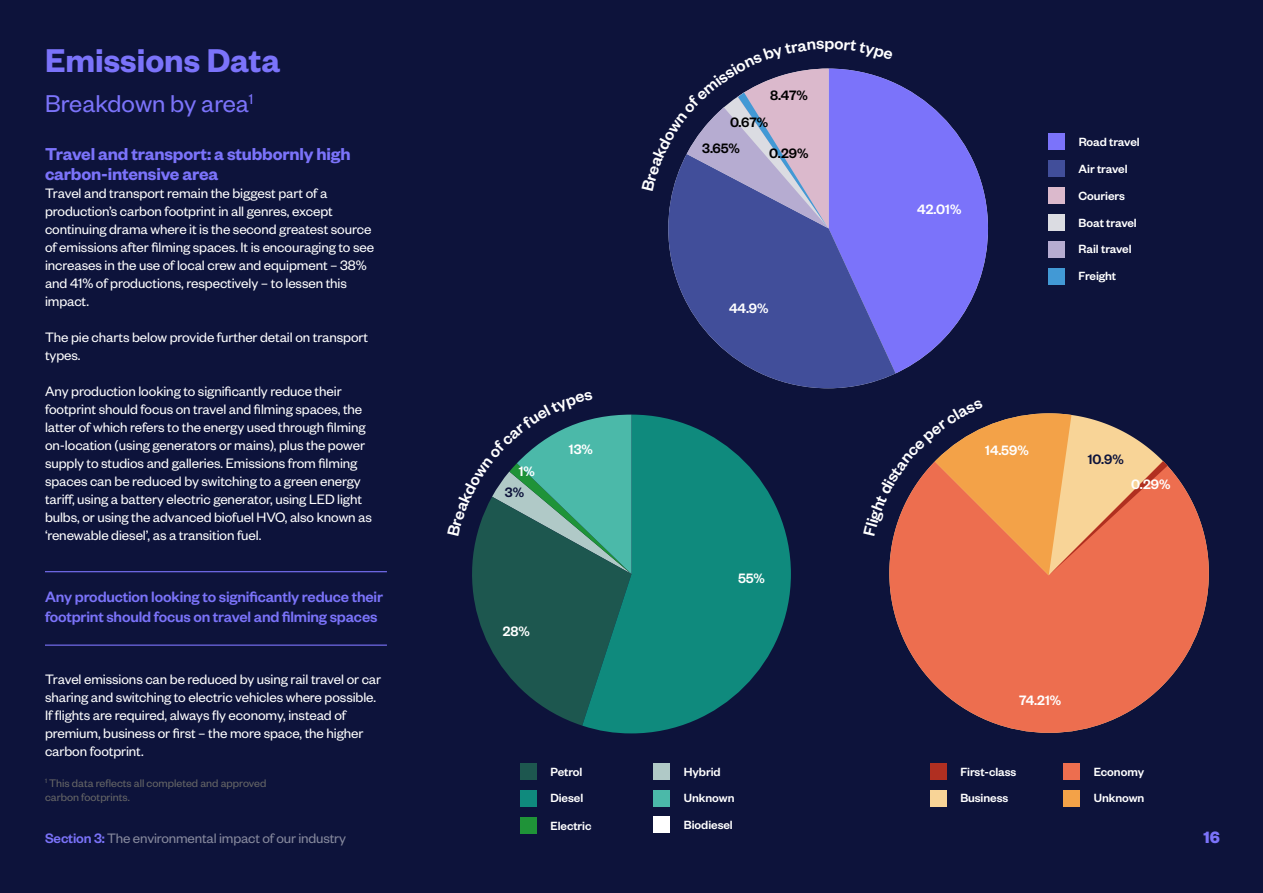
<style>
.page{position:relative;width:1263px;height:893px;background:#0d133b}
.page>*{position:absolute;margin:0;border:0;box-sizing:border-box;transform-origin:0 0}
.t1{font:600 36.15px "Founders Grotesk";color:#7b73fa}
.t2{font:26.7px "Founders Grotesk";color:#7b73fa}
.t3{font:600 18.9px/19.5px "Founders Grotesk";letter-spacing:-.01em;color:#7b73fa}
.t4{font:700 18px "Founders Grotesk";color:#7b73fa}
.t5{font:500 18px "Founders Grotesk";color:#fff}
.t6{font:500 16.5px/19.8px "Founders Grotesk";letter-spacing:-.01em;color:#7b73fa}
.t7{font:15px/18px "Founders Grotesk";letter-spacing:-.005em;color:#fff}
.t8{font:15px "Founders Grotesk";letter-spacing:-.01em;color:#86899d}
.t9{font:500 15px "Founders Grotesk";color:#fff}
.t10{font:500 15px "Founders Grotesk";letter-spacing:-.005em;color:#000}
.t11{font:500 15px "Founders Grotesk";color:#0d133b}
.t12{font:500 13.05px/26.8px "Founders Grotesk";letter-spacing:-.005em;color:#fff}
.t13{font:12px/14.4px "Founders Grotesk";color:#666}
.s1{font-weight:500;color:#7b73fa}
</style>
<div class="page">
<svg style="left:584px;top:415px;width:207px;height:318px;fill:#0f8a7d"></svg>
<svg style="left:889px;top:465px;width:320px;height:268px;fill:#ed6e4f"></svg>
<hr style="left:45px;top:571px;width:342px;height:1px;background:#7b73fa">
<hr style="left:45px;top:645px;width:342px;height:1px;background:#7b73fa">
<div style="left:1048px;top:133px;width:17px;height:17px;background:#7b73fa"></div>
<div style="left:930px;top:763px;width:16px;height:17px;background:#b02f21"></div>
<div style="left:520px;top:763px;width:17px;height:17px;background:#1d574f"></div>
<div style="left:1048px;top:160px;width:17px;height:17px;background:#414e9a"></div>
<div style="left:930px;top:790px;width:16px;height:17px;background:#f8d497"></div>
<div style="left:520px;top:790px;width:17px;height:17px;background:#0f8a7d"></div>
<div style="left:520px;top:817px;width:17px;height:17px;background:#1f9338"></div>
<div style="left:1048px;top:187px;width:17px;height:17px;background:#dbb9cc"></div>
<div style="left:1063px;top:763px;width:17px;height:17px;background:#ed6e4f"></div>
<div style="left:653px;top:763px;width:17px;height:17px;background:#b0c9c7"></div>
<div style="left:1048px;top:214px;width:17px;height:17px;background:#dbdce2"></div>
<div style="left:1063px;top:790px;width:17px;height:17px;background:#f3a248"></div>
<div style="left:653px;top:790px;width:17px;height:17px;background:#4bb9a9"></div>
<div style="left:653px;top:816px;width:17px;height:17px;background:#fff"></div>
<svg style="left:893px;top:82px;width:95px;height:291px;fill:#7b73fa"></svg>
<svg style="left:668px;top:154px;width:227px;height:234px;fill:#414e9a"></svg>
<div style="left:1048px;top:241px;width:17px;height:17px;background:#b6acd1"></div>
<div style="left:1048px;top:268px;width:17px;height:17px;background:#4299d5"></div>
<svg style="left:668px;top:68px;width:225px;height:160px"></svg>
<svg style="left:472px;top:414px;width:159px;height:312px"></svg>
<svg style="left:889px;top:413px;width:278px;height:162px"></svg>
<h1 class="t1" style="left:45px;top:37px;width:237px">Emissions Data</h1>
<h2 class="t2" style="left:45px;top:88px;width:210px">Breakdown by area<sup>1</sup></h2>
<p class="t3" style="left:45px;top:143px;width:307px">Travel and transport: a stubbornly high carbon-intensive area</p>
<p class="t7" style="left:45px;top:183px;width:331px">Travel and transport remain the biggest part of a production’s carbon footprint in all genres, except continuing drama where it is the second greatest source of emissions after filming spaces. It is encouraging to see increases in the use of local crew and equipment – 38% and 41% of productions, respectively – to lessen this impact.</p>
<p class="t7" style="left:45px;top:327px;width:325px">The pie charts below provide further detail on transport types.</p>
<p class="t7" style="left:45px;top:381px;width:328px">Any production looking to significantly reduce their footprint should focus on travel and filming spaces, the latter of which refers to the energy used through filming on-location (using generators or mains), plus the power supply to studios and galleries. Emissions from filming spaces can be reduced by switching to a green energy tariff, using a battery electric generator, using LED light bulbs, or using the advanced biofuel HVO, also known as ‘renewable diesel’, as a transition fuel.</p>
<p class="t6" style="left:45px;top:586px;width:340px">Any production looking to significantly reduce their footprint should focus on travel and filming spaces</p>
<p class="t9" style="left:519px;top:462px;width:18px">1%</p>
<p class="t11" style="left:505px;top:483px;width:21px">3%</p>
<p class="t9" style="left:569px;top:440px;width:26px">13%</p>
<p class="t9" style="left:503px;top:622px;width:29px">28%</p>
<p class="t10" style="left:770px;top:86px;width:39px">8.47%</p>
<p class="t10" style="left:730px;top:113px;width:40px">0.67%</p>
<p class="t10" style="left:702px;top:139px;width:39px">3.65%</p>
<p class="t10" style="left:769px;top:144px;width:41px">0.29%</p>
<p class="t5" style="left:824px;top:32px;width:11px">p</p>
<p class="t9" style="left:729px;top:299px;width:41px">44.9%</p>
<p class="t9" style="left:738px;top:568px;width:28px">55%</p>
<p class="t9" style="left:917px;top:200px;width:46px">42.01%</p>
<p class="t12" style="left:1079px;top:128px;width:63px">Road travel</p>
<p class="t12" style="left:1079px;top:155px;width:50px">Air travel</p>
<p class="t12" style="left:1079px;top:181px;width:48px">Couriers</p>
<p class="t12" style="left:1078px;top:208px;width:60px">Boat travel</p>
<p class="t12" style="left:1078px;top:235px;width:55px">Rail travel<br>Freight</p>
<p class="t9" style="left:985px;top:441px;width:45px">14.59%</p>
<p class="t11" style="left:1088px;top:450px;width:38px">10.9%</p>
<p class="t9" style="left:1131px;top:475px;width:41px">0.29%</p>
<p class="t7" style="left:45px;top:669px;width:338px">Travel emissions can be reduced by using rail travel or car sharing and switching to electric vehicles where possible.<br>If flights are required, always fly economy, instead of premium, business or first – the more space, the higher carbon footprint.</p>
<p class="t13" style="left:45px;top:775px;width:223px"><sup>1</sup> This data reflects all completed and approved carbon footprints.</p>
<p class="t9" style="left:1019px;top:691px;width:44px">74.21%</p>
<p class="t12" style="left:550px;top:757px;width:33px">Petrol</p>
<p class="t12" style="left:960px;top:757px;width:58px">First-class</p>
<p class="t12" style="left:684px;top:757px;width:38px">Hybrid</p>
<p class="t12" style="left:1094px;top:757px;width:52px">Economy</p>
<p class="t12" style="left:550px;top:784px;width:34px">Diesel</p>
<p class="t12" style="left:960px;top:784px;width:49px">Business</p>
<p class="t12" style="left:550px;top:812px;width:43px">Electric</p>
<p class="t12" style="left:684px;top:784px;width:52px">Unknown</p>
<p class="t12" style="left:1094px;top:784px;width:52px">Unknown</p>
<p class="t12" style="left:684px;top:810px;width:50px">Biodiesel</p>
<p class="t8" style="left:45px;top:828px;width:303px"><span class="s1">Section 3:</span> The environmental impact of our industry</p>
<p class="t4" style="left:1203px;top:825px;width:18px">16</p>
</div>
